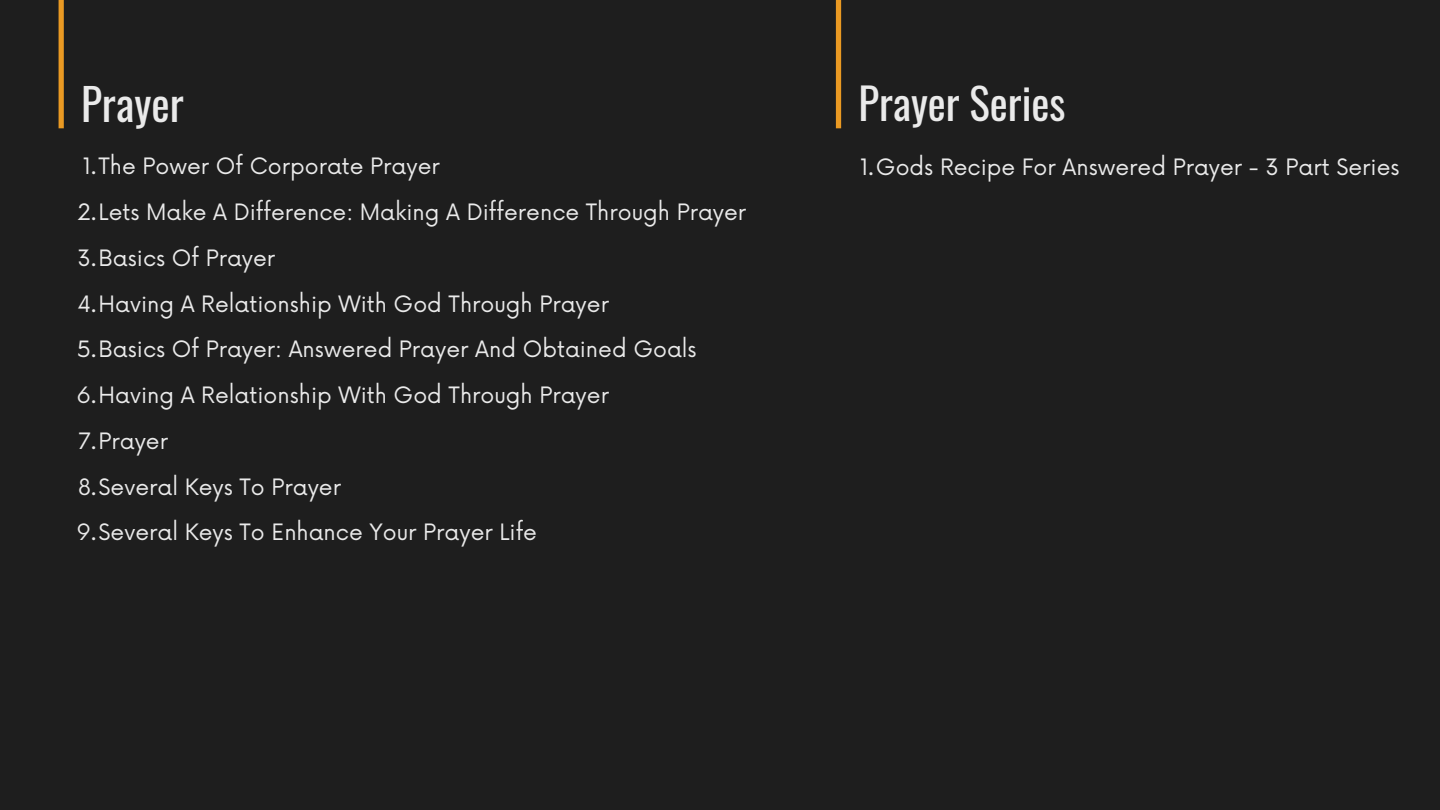
<style>
.page{position:relative;width:1440px;height:810px;background:#1e1e1e}
.page>*{position:absolute;margin:0;border:0;box-sizing:border-box;transform-origin:0 0}
.t1{font:43.5px "Oswald";color:#eaeaea}
.t2{font:42.9px "Oswald";color:#eaeaea}
.t3{font:22px "Now";color:#eaeaea}
</style>
<div class="page">
<div style="left:59px;top:0;width:5px;height:128px;background:#ea9a23"></div>
<div style="left:836px;top:0;width:5px;height:128px;background:#ea9a23"></div>
<h1 class="t1" style="left:81px;top:70px;width:104px">Prayer</h1>
<p class="t3" style="left:83px;top:154px;width:359px">1.The Power Of Corporate Prayer</p>
<p class="t3" style="left:78px;top:200px;width:670px">2.Lets Make A Difference: Making A Difference Through Prayer</p>
<p class="t3" style="left:78px;top:246px;width:199px">3.Basics Of Prayer</p>
<p class="t3" style="left:77px;top:291px;width:533px">4.Having A Relationship With God Through Prayer</p>
<p class="t3" style="left:77px;top:337px;width:621px">5.Basics Of Prayer: Answered Prayer And Obtained Goals</p>
<p class="t3" style="left:77px;top:383px;width:534px">6.Having A Relationship With God Through Prayer</p>
<p class="t3" style="left:78px;top:429px;width:91px">7.Prayer</p>
<p class="t3" style="left:78px;top:474px;width:264px">8.Several Keys To Prayer</p>
<p class="t3" style="left:77px;top:520px;width:462px">9.Several Keys To Enhance Your Prayer Life</p>
<h1 class="t2" style="left:858px;top:70px;width:209px">Prayer Series</h1>
<p class="t3" style="left:860px;top:154px;width:541px">1.Gods Recipe For Answered Prayer - 3 Part Series</p>
</div>
